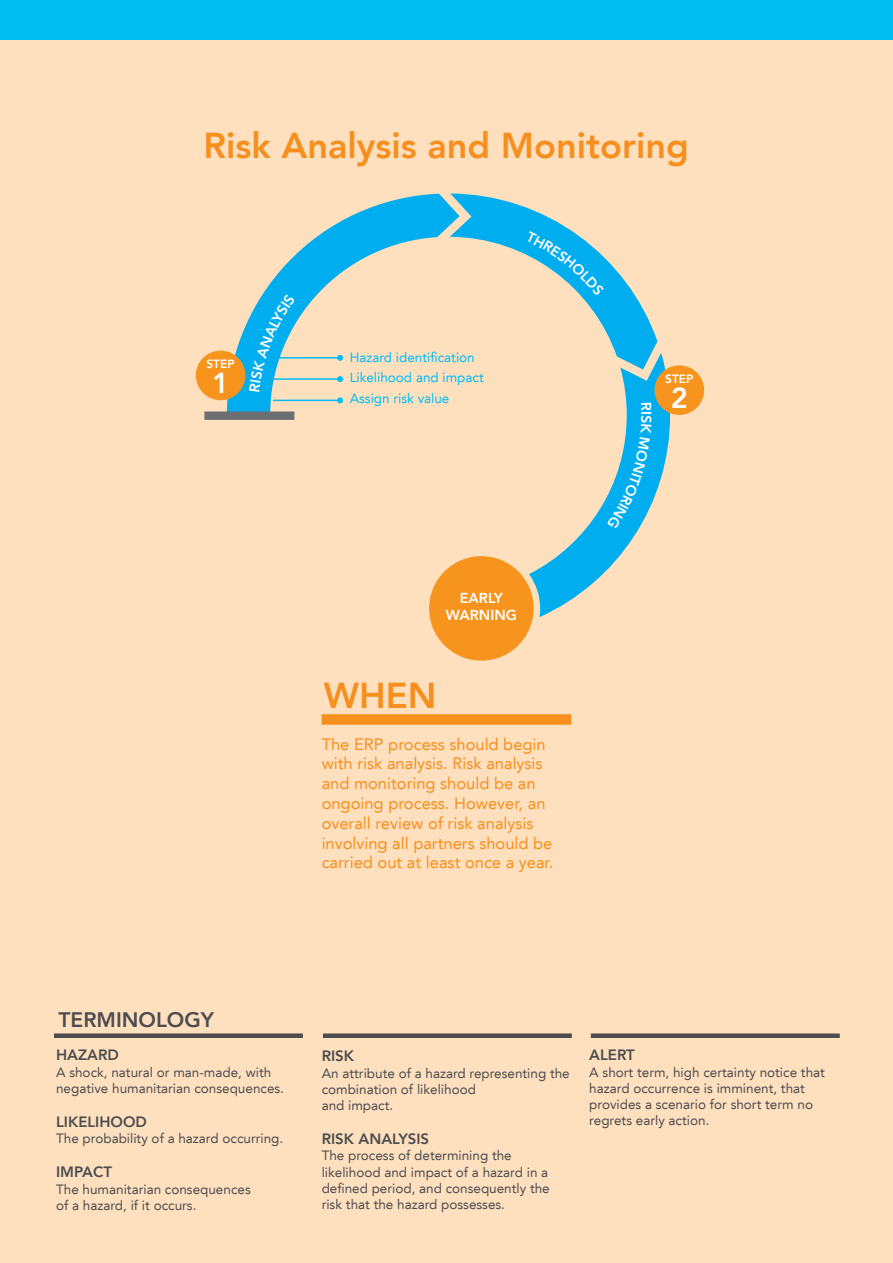
<style>
.page{position:relative;width:893px;height:1263px;background:#fff}
.page>*{position:absolute;margin:0;border:0;box-sizing:border-box;transform-origin:0 0}
.t1{font:800 36px "Avenir LT";color:#f78f1e}
.t2{font:800 28.8px "Avenir LT";color:#fff}
.t3{font:800 21px "Avenir LT";color:#4d4d4f}
.t4{font:16.5px/19.8px "Avenir LT";color:#f78f1e}
.t5{font:800 15px "Avenir LT";color:#4d4d4f}
.t6{font:800 14.4px/17.2px "Avenir LT";color:#fff;text-align:center}
.t7{font:800 14.25px "Avenir LT";color:#fff}
.t8{font:13.5px/16.2px "Avenir LT";color:#4d4d4f}
.t9{font:13.5px/20.4px "Avenir LT";color:#00bdf2}
.t10{font:800 12px "Avenir LT";color:#fff}
</style>
<div class="page">
<div style="left:0;top:0;width:893px;height:40px;background:#00bdf2"></div>
<div style="left:0;top:40px;width:893px;height:1223px;background:#fee0bf"></div>
<div style="left:322px;top:714px;width:249px;height:11px;background:#f78f1e"></div>
<svg style="left:227px;top:194px;width:223px;height:221px"></svg>
<div style="left:429px;top:556px;width:105px;height:105px;background:#f7941e;border-radius:50%"></div>
<div style="left:196px;top:351px;width:49px;height:49px;background:#f7941e;border-radius:50%"></div>
<div style="left:204px;top:411px;width:90px;height:9px;background:#6d6e71"></div>
<div style="left:654px;top:365px;width:50px;height:50px;background:#f7941e;border-radius:50%"></div>
<div style="left:54px;top:1033px;width:249px;height:5px;background:#4d4d4f"></div>
<div style="left:323px;top:1033px;width:249px;height:5px;background:#4d4d4f"></div>
<div style="left:591px;top:1033px;width:249px;height:5px;background:#4d4d4f"></div>
<svg style="left:249px;top:293px;width:46px;height:99px"></svg>
<svg style="left:450px;top:193px;width:220px;height:424px"></svg>
<h1 class="t1" style="left:203px;top:124px;width:487px">RISK ANALYSIS AND MONITORING</h1>
<p class="t9" style="left:350px;top:347px;width:136px">H azard identification<br>Likelihood and impact<br>Assign risk value</p>
<p class="t10" style="left:206px;top:357px;width:30px">STEP</p>
<h2 class="t2" style="left:212px;top:366px;width:19px">1</h2>
<p class="t10" style="left:665px;top:371px;width:30px">STEP</p>
<h2 class="t2" style="left:671px;top:381px;width:19px">2</h2>
<p class="t7" style="left:655px;top:411px;width:6px;rotate:90deg">I</p>
<p class="t6" style="left:446px;top:589px;width:73px">EARLY<br>WARNING</p>
<h1 class="t1" style="left:324px;top:675px;width:114px">WHEN</h1>
<p class="t4" style="left:322px;top:734px;width:233px">The ERP process should begin with risk analysis. Risk analysis and monitoring should be an ongoing process. However, an overall review of risk analysis involving all partners should be carried out at least once a year.</p>
<h3 class="t3" style="left:58px;top:1007px;width:28px">TERMINOLOGY</h3>
<p class="t5" style="left:56px;top:1046px;width:23px">HAZARD</p>
<p class="t8" style="left:56px;top:1064px;width:229px">A shock, natural or man-made, with negative humanitarian consequences.</p>
<p class="t5" style="left:56px;top:1113px;width:18px">LIKELIHOOD</p>
<p class="t8" style="left:56px;top:1130px;width:229px">The probability of a hazard occurring.</p>
<p class="t5" style="left:56px;top:1163px;width:16px">IMPACT</p>
<p class="t8" style="left:56px;top:1181px;width:196px">The humanitarian consequences of a hazard, if it occurs.</p>
<p class="t5" style="left:322px;top:1047px;width:18px">RISK</p>
<p class="t8" style="left:322px;top:1065px;width:250px">An attribute of a hazard representing the combination of likelihood<br>and impact.</p>
<p class="t5" style="left:322px;top:1130px;width:18px">RISK</p>
<p class="t5" style="left:359px;top:1130px;width:21px">ANALYSIS</p>
<p class="t8" style="left:322px;top:1148px;width:230px">The process of determining the likelihood and impact of a hazard in a defined period, and consequently the risk that the hazard possesses.</p>
<p class="t5" style="left:589px;top:1046px;width:21px">ALERT</p>
<p class="t8" style="left:589px;top:1064px;width:237px">A short term, high certainty notice that hazard occurrence is imminent, that provides a scenario for short term no regrets early action.</p>
</div>
